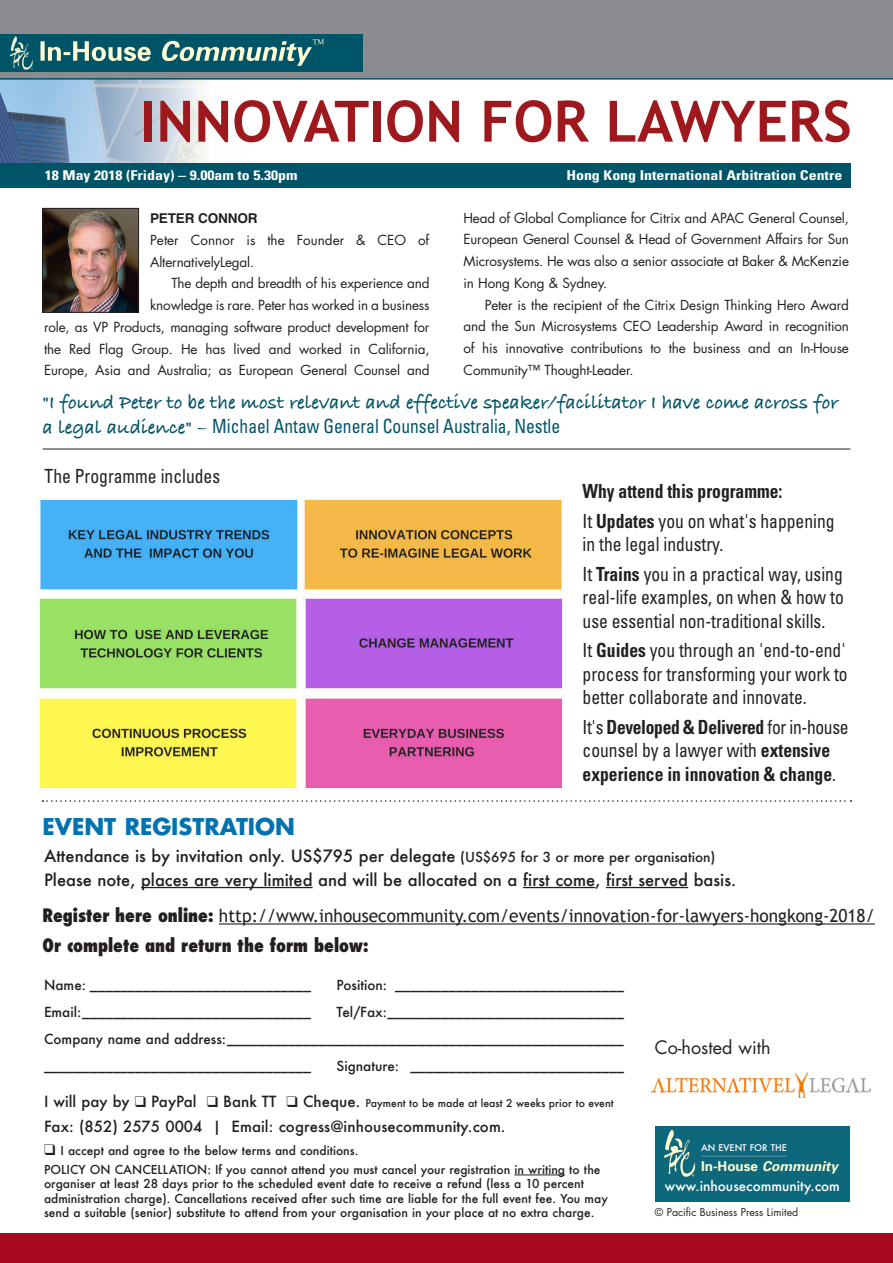
<style>
.page{position:relative;width:893px;height:1263px;background:#fff}
.page>*{position:absolute;margin:0;border:0;box-sizing:border-box;transform-origin:0 0}
.t1{font:700 57px "Trebuchet MS";color:#9e191d}
.t2{font:700 22.5px "Futura";color:#0073af}
.t3{font:700 20.25px "Bradley Hand ITCTT";color:#005467}
.t4{font:condensed 19.5px/23.4px "Univers";color:#231f20;text-align:justify;scale:.9 1}
.t5{font:700 condensed 19.5px/23.4px "Univers";color:#231f20;scale:.9 1}
.t6{font:condensed 19.5px "Univers";color:#005467;scale:.9 1}
.t7{font:18px "Trebuchet MS";color:#231f20;scale:.96 1}
.t8{font:800 condensed 18px "Futura";color:#231f20}
.t9{font:18px "Futura";color:#231f20}
.t10{font:500 16.5px "Futura";color:#231f20}
.t11{font:500 15px "Futura";letter-spacing:.005em;color:#231f20}
.t12{font:13.5px/21.8px "Futura";letter-spacing:-.01em;color:#231f20;text-align:justify}
.t13{font:500 13.5px "Futura";color:#231f20}
.t14{font:700 condensed 13.5px "Univers";color:#fff;scale:1.18 1}
.t15{font:500 13.5px "Futura";color:#fff}
.t16{font:italic 700 13.5px "Univers";color:#fffbd2}
.t17{font:700 13.5px "Helvetica";letter-spacing:-.01em;color:#231f20}
.t18{font:500 12px/14.4px "Futura";color:#231f20}
.t19{font:500 10.5px "Futura";color:#231f20}
.t20{font:10.5px "Futura";letter-spacing:-.005em;color:#231f20}
.t21{font:500 9px "Futura";color:#fff}
.s1{font-family:"Bradley Hand ITCTT";font-weight:700;font-stretch:normal;font-size:20.25px}
.s2{font-weight:700}
.s3{font-weight:400}
.s4{font-size:13.5px}
.s5{font-family:"Futura";font-weight:800;font-stretch:condensed}
.s6{font-size:15px}
.s7{font-style:normal}
</style>
<div class="page">
<img style="left:0;top:80px;width:241px;height:84px">
<div style="left:0;top:0;width:893px;height:80px;background:#8a8c8f"></div>
<div style="left:0;top:164px;width:850px;height:24px;background:#005467"></div>
<svg style="left:43px;top:800px;width:808px;height:2px"></svg>
<hr style="left:514px;top:1174px;width:51px;height:1px;background:#231f20">
<hr style="left:141px;top:887px;width:172px;height:1px;background:#231f20">
<hr style="left:523px;top:887px;width:72px;height:1px;background:#231f20">
<hr style="left:606px;top:887px;width:82px;height:1px;background:#231f20">
<div style="left:0;top:1233px;width:893px;height:30px;background:#a7091e"></div>
<hr style="left:219px;top:923px;width:656px;height:1px;background:#231f20">
<div style="left:655px;top:1126px;width:195px;height:75px;background:#0e687c"></div>
<hr style="left:701px;top:1156px;width:86px;height:1px;background:#4d8b9d">
<svg style="left:664px;top:1130px;width:31px;height:47px"></svg>
<img style="left:44px;top:210px;width:93px;height:101px">
<div style="left:42px;top:208px;width:97px;height:105px;border:1px solid #231f20"></div>
<div style="left:0;top:34px;width:362px;height:38px;background:#005467"></div>
<svg style="left:40px;top:39px;width:284px;height:27px"></svg>
<img style="left:9px;top:36px;width:24px;height:34px">
<hr style="left:43px;top:449px;width:807px;height:1px;background:#231f20">
<img style="left:37px;top:497px;width:526px;height:292px">
<img style="left:651px;top:1073px;width:219px;height:25px">
<p class="t1" style="left:140px;top:86px;width:713px">INNOVATION FOR LAWYERS</p>
<p class="t14" style="left:45px;top:167px;width:216px">18 May 2018 (Friday) – 9.00am to 5.30pm</p>
<p class="t14" style="left:566px;top:167px;width:235px">Hong Kong International Arbitration Centre</p>
<p class="t17" style="left:150px;top:207px;width:109px">PETER CONNOR</p>
<p class="t12" style="left:150px;top:229px;width:281px">Peter Connor is the Founder &amp; CEO of<br>AlternativelyLegal.</p>
<p class="t12" style="left:44px;top:272px;width:387px;text-align:right">The depth and breadth of his experience and<br>knowledge is rare. Peter has worked in a business<br>role, as VP Products, managing software product development for the Red Flag Group. He has lived and worked in California, Europe, Asia and Australia; as European General Counsel and</p>
<p class="t12" style="left:463px;top:207px;width:387px">Head of Global Compliance for Citrix and APAC General Counsel, European General Counsel &amp; Head of Government Affairs for Sun Microsystems. He was also a senior associate at Baker &amp; McKenzie in Hong Kong &amp; Sydney.</p>
<p class="t12" style="left:463px;top:294px;width:387px;text-indent:21px">Peter is the recipient of the Citrix Design Thinking Hero Award and the Sun Microsystems CEO Leadership Award in recognition of his innovative contributions to the business and an In-House Community™ Thought-Leader.</p>
<p class="t3" style="left:43px;top:387px;width:797px">"I found Peter to be the most relevant and effective speaker/facilitator I have come across for</p>
<p class="t6" style="left:43px;top:413px;width:577px"><span class="s1">a legal audience" –</span> Michael Antaw General Counsel Australia, Nestle</p>
<p class="t4" style="left:45px;top:463px;width:196px">The Programme includes</p>
<p class="t2" style="left:43px;top:810px;width:254px">EVENT REGISTRATION</p>
<p class="t5" style="left:583px;top:479px;width:224px">Why attend this programme:</p>
<p class="t4" style="left:583px;top:508px;width:281px">It <span class="s2">Updates</span> you on what's happening in the legal industry.</p>
<p class="t4" style="left:583px;top:561px;width:292px">It <span class="s2">Trains</span> you in a practical way, using real-life examples, on when &amp; how to use essential non-traditional skills.</p>
<p class="t4" style="left:583px;top:638px;width:296px">It <span class="s2">Guides</span> you through an 'end-to-end' process for transforming your work to better collaborate and innovate.</p>
<p class="t5" style="left:583px;top:715px;width:297px"><span class="s3">It's</span> Developed &amp; Delivered <span class="s3">for in-house counsel by a lawyer with</span> extensive experience in innovation &amp; change<span class="s3">.</span></p>
<p class="t10" style="left:44px;top:844px;width:673px">Attendance is by invitation only. US$795 per delegate <span class="s4">(US$695 for 3 or more per organisation)</span></p>
<p class="t10" style="left:44px;top:868px;width:694px">Please note, places are very limited and will be allocated on a first come, first served basis.</p>
<p class="t7" style="left:43px;top:905px;width:868px"><span class="s5">Register here online:</span> http://www.inhousecommunity.com/events/innovation-for-lawyers-hongkong-2018/</p>
<p class="t8" style="left:43px;top:933px;width:328px">Or complete and return the form below:</p>
<p class="t13" style="left:44px;top:975px;width:268px">Name: _____________________________</p>
<p class="t13" style="left:337px;top:975px;width:289px">Position: ______________________________</p>
<p class="t13" style="left:44px;top:1003px;width:268px">Email:______________________________</p>
<p class="t13" style="left:337px;top:1003px;width:289px">Tel/Fax:_______________________________</p>
<p class="t13" style="left:44px;top:1030px;width:581px">Company name and address:____________________________________________________</p>
<p class="t13" style="left:44px;top:1057px;width:268px">___________________________________</p>
<p class="t13" style="left:337px;top:1057px;width:289px">Signature: ____________________________</p>
<p class="t19" style="left:44px;top:1095px;width:571px"><span class="s6">I will pay by</span> ❑ <span class="s6">PayPal</span> ❑ <span class="s6">Bank TT</span> ❑ <span class="s6">Cheque.</span> Payment to be made at least 2 weeks prior to event</p>
<p class="t11" style="left:44px;top:1116px;width:463px">Fax: (852) 2575 0004 | Email: cogress@inhousecommunity.com.</p>
<p class="t18" style="left:44px;top:1143px;width:316px">❑ I accept and agree to the below terms and conditions.</p>
<p class="t18" style="left:44px;top:1162px;width:565px">POLICY ON CANCELLATION: If you cannot attend you must cancel your registration in writing to the organiser at least 28 days prior to the scheduled event date to receive a refund (less a 10 percent administration charge). Cancellations received after such time are liable for the full event fee. You may send a suitable (senior) substitute to attend from your organisation in your place at no extra charge.</p>
<p class="t9" style="left:655px;top:1035px;width:117px">Co-hosted with</p>
<p class="t21" style="left:701px;top:1141px;width:87px">AN EVENT FOR THE</p>
<p class="t16" style="left:701px;top:1158px;width:138px"><span class="s7">In-House</span> Community</p>
<p class="t15" style="left:665px;top:1177px;width:177px">www.inhousecommunity.com</p>
<p class="t20" style="left:655px;top:1205px;width:145px">© Pacific Business Press Limited</p>
</div>
